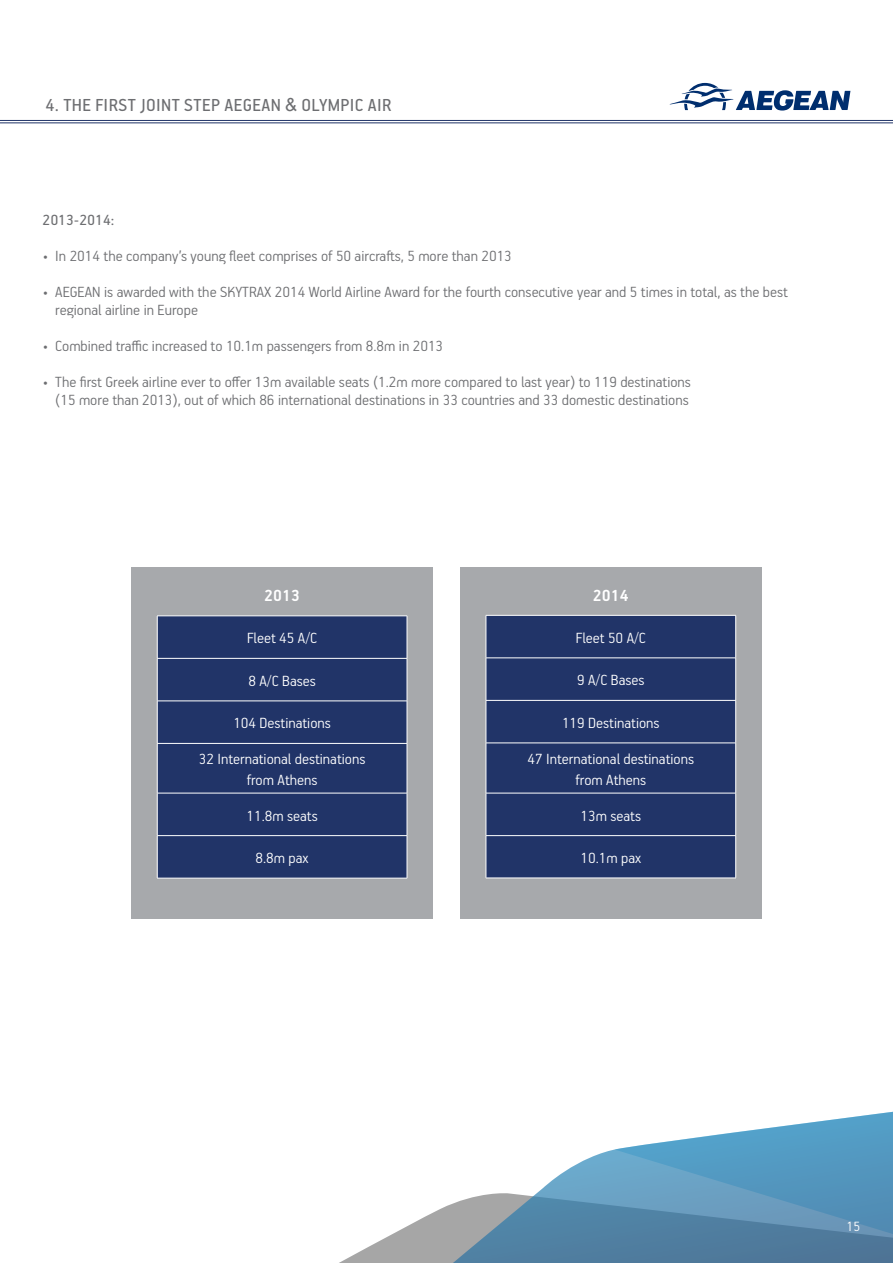
<style>
.page{position:relative;width:893px;height:1263px;background:#fff}
.page>*{position:absolute;margin:0;border:0;box-sizing:border-box;transform-origin:0 0}
.t1{font:19.5px "PF Handbook Pro";letter-spacing:.02em;color:#6d6e71}
.t2{font:700 18px "PF Handbook Pro";color:#fff}
.t3{font:300 16.5px/18px "PF Handbook Pro";color:#6d6e71}
.t4{font:300 16.5px/35.5px "PF Handbook Pro";color:#fff;text-align:center}
.t5{font:16.5px "PF Handbook Pro";color:#6d6e71}
.t6{font:300 15px "PF Handbook Pro";color:#fff}
.s1{font-family:"Arial";font-size:18px}
</style>
<div class="page">
<svg style="left:339px;top:1228px;width:64px;height:35px"></svg>
<svg style="left:403px;top:1111px;width:490px;height:152px"></svg>
<hr style="left:0;top:122px;width:893px;height:1px;background:#213468">
<hr style="left:0;top:120px;width:893px;height:1px;background:#213468">
<svg style="left:669px;top:83px;width:181px;height:28px"></svg>
<div style="left:131px;top:567px;width:302px;height:351px;background:#a7a9ac"></div>
<div style="left:158px;top:617px;width:249px;height:261px;background:#213468"></div>
<hr style="left:157px;top:616px;width:1px;height:42px;background:#fff">
<hr style="left:407px;top:616px;width:1px;height:42px;background:#fff">
<hr style="left:157px;top:658px;width:250px;height:1px;background:#fff">
<hr style="left:157px;top:658px;width:1px;height:43px;background:#fff">
<hr style="left:407px;top:658px;width:1px;height:43px;background:#fff">
<hr style="left:157px;top:701px;width:250px;height:1px;background:#fff">
<hr style="left:157px;top:701px;width:1px;height:42px;background:#fff">
<hr style="left:407px;top:701px;width:1px;height:42px;background:#fff">
<hr style="left:157px;top:743px;width:250px;height:1px;background:#fff">
<hr style="left:157px;top:744px;width:1px;height:49px;background:#fff">
<hr style="left:407px;top:744px;width:1px;height:49px;background:#fff">
<hr style="left:157px;top:793px;width:250px;height:1px;background:#fff">
<hr style="left:157px;top:793px;width:1px;height:42px;background:#fff">
<hr style="left:407px;top:793px;width:1px;height:42px;background:#fff">
<hr style="left:157px;top:835px;width:250px;height:1px;background:#fff">
<hr style="left:157px;top:836px;width:1px;height:42px;background:#fff">
<hr style="left:407px;top:836px;width:1px;height:42px;background:#fff">
<hr style="left:157px;top:878px;width:250px;height:1px;background:#fff">
<hr style="left:157px;top:616px;width:250px;height:1px;background:#fff">
<div style="left:460px;top:567px;width:302px;height:351px;background:#a7a9ac"></div>
<div style="left:487px;top:616px;width:248px;height:262px;background:#213468"></div>
<hr style="left:486px;top:615px;width:1px;height:43px;background:#fff">
<hr style="left:735px;top:615px;width:1px;height:43px;background:#fff">
<hr style="left:486px;top:658px;width:250px;height:1px;background:#fff">
<hr style="left:486px;top:658px;width:1px;height:42px;background:#fff">
<hr style="left:735px;top:658px;width:1px;height:42px;background:#fff">
<hr style="left:486px;top:700px;width:250px;height:1px;background:#fff">
<hr style="left:486px;top:700px;width:1px;height:43px;background:#fff">
<hr style="left:735px;top:700px;width:1px;height:43px;background:#fff">
<hr style="left:486px;top:743px;width:250px;height:1px;background:#fff">
<hr style="left:486px;top:743px;width:1px;height:50px;background:#fff">
<hr style="left:735px;top:743px;width:1px;height:50px;background:#fff">
<hr style="left:486px;top:793px;width:250px;height:1px;background:#fff">
<hr style="left:486px;top:793px;width:1px;height:42px;background:#fff">
<hr style="left:735px;top:793px;width:1px;height:42px;background:#fff">
<hr style="left:486px;top:835px;width:250px;height:1px;background:#fff">
<hr style="left:486px;top:836px;width:1px;height:42px;background:#fff">
<hr style="left:735px;top:836px;width:1px;height:42px;background:#fff">
<hr style="left:486px;top:878px;width:250px;height:1px;background:#fff">
<hr style="left:486px;top:615px;width:250px;height:1px;background:#fff">
<p class="t1" style="left:45px;top:93px;width:348px">4. THE FIRST JOINT STEP AEGEAN <span class="s1">&amp;</span> OLYMPIC AIR</p>
<p class="t5" style="left:43px;top:210px;width:73px">2013-2014:</p>
<p class="t3" style="left:43px;top:246px;width:471px">• In 2014 the company’s young fleet comprises of 50 aircrafts, 5 more than 2013</p>
<p class="t3" style="left:55px;top:282px;width:734px;text-indent:-13px">• AEGEAN is awarded with the SKYTRAX 2014 World Airline Award for the fourth consecutive year and 5 times in total, as the best regional airline in Europe</p>
<p class="t3" style="left:43px;top:336px;width:402px">• Combined traffic increased to 10.1m passengers from 8.8m in 2013</p>
<p class="t3" style="left:43px;top:372px;width:650px;text-align:right">• The first Greek airline ever to offer 13m available seats (1.2m more compared to last year) to 119 destinations (15 more than 2013), out of which 86 international destinations in 33 countries and 33 domestic destinations</p>
<p class="t2" style="left:264px;top:585px;width:37px">2013</p>
<p class="t4" style="left:247px;top:620px;width:72px">Fleet 45 A/C</p>
<p class="t4" style="left:248px;top:662px;width:69px">8 A/C Bases</p>
<p class="t4" style="left:199px;top:705px;width:168px">104 Destinations<br>32 International destinations</p>
<p class="t4" style="left:246px;top:761px;width:73px;text-align:left">from Athens<br>11.8m seats</p>
<p class="t4" style="left:256px;top:839px;width:55px">8.8m pax</p>
<p class="t2" style="left:593px;top:584px;width:37px">2014</p>
<p class="t4" style="left:576px;top:619px;width:72px">Fleet 50 A/C</p>
<p class="t4" style="left:577px;top:662px;width:69px">9 A/C Bases</p>
<p class="t4" style="left:527px;top:704px;width:168px">119 Destinations<br>47 International destinations</p>
<p class="t4" style="left:575px;top:761px;width:72px">from Athens<br>13m seats</p>
<p class="t4" style="left:580px;top:839px;width:62px">10.1m pax</p>
<p class="t6" style="left:847px;top:1217px;width:15px">15</p>
</div>
